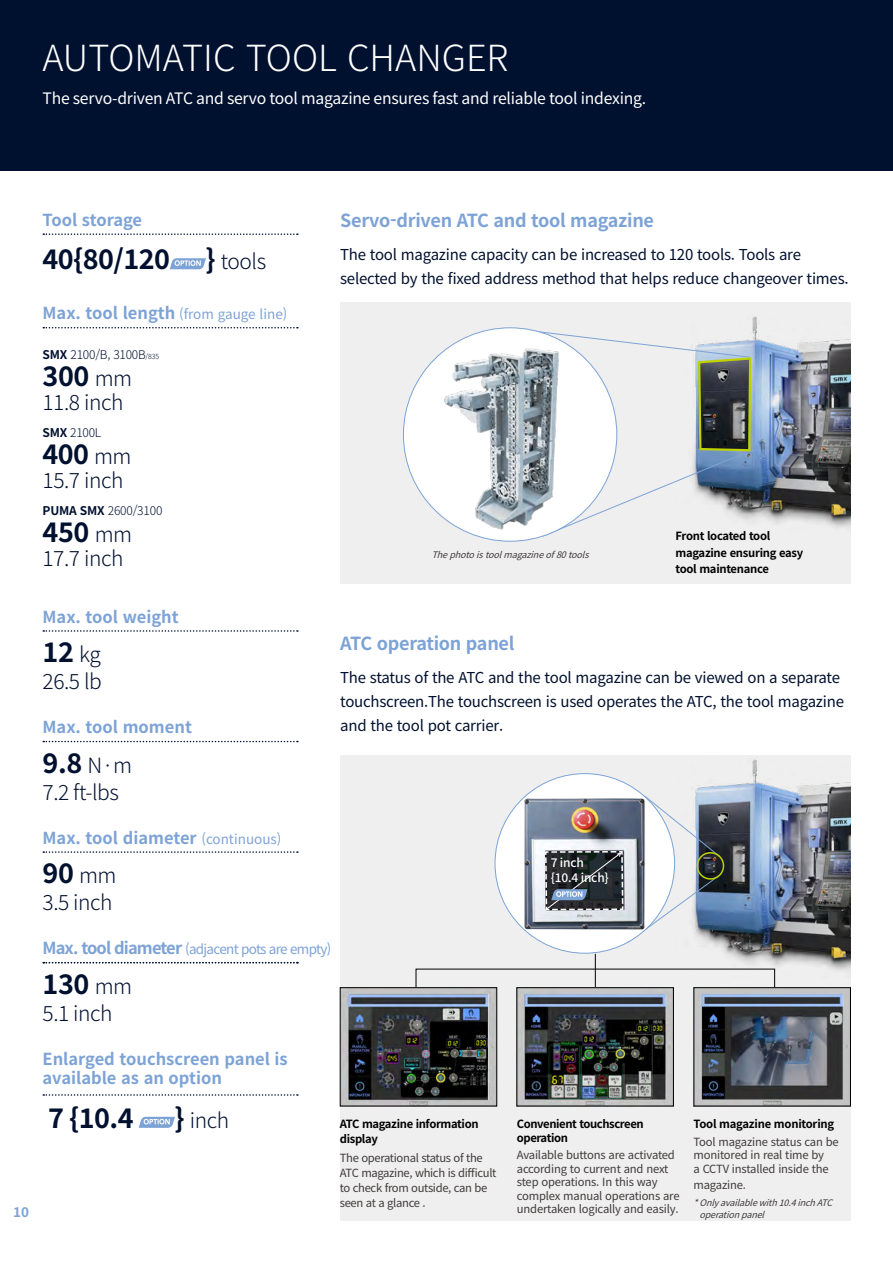
<style>
.page{position:relative;width:893px;height:1263px;background:#fff}
.page>*{position:absolute;margin:0;border:0;box-sizing:border-box;transform-origin:0 0}
.t1{font:300 36px "Noto Sans KR";color:#fff}
.t2{font:700 27px "Noto Sans KR";letter-spacing:-.015em;color:#00102f}
.t3{font:300 21px "Noto Sans KR";letter-spacing:-.02em;color:#00102f}
.t4{font:700 18px "Noto Sans KR";letter-spacing:-.015em;color:#7da3d6}
.t5{font:700 16.5px/19.5px "Noto Sans KR";color:#7da3d6}
.t6{font:700 16.5px "Noto Sans KR";letter-spacing:-.02em;color:#7da3d6}
.t7{font:15.75px "Noto Sans KR";letter-spacing:-.015em;color:#fff}
.t8{font:15px/24px "Noto Sans KR";letter-spacing:-.015em;color:#00102f}
.t9{font:13.5px "Noto Sans KR";letter-spacing:-.05em;color:#7da3d6}
.t10{font:13.5px "Noto Sans KR";color:#7da3d6}
.t11{font:700 13.5px "Noto Sans KR";color:#7da3d6}
.t12{font:300 12px "Noto Sans KR";letter-spacing:-.015em;color:#00102f}
.t13{font:500 12px/14.9px "Noto Sans KR";letter-spacing:-.015em;color:#fff}
.t14{font:11.25px/13.5px "Noto Sans KR";letter-spacing:-.015em;color:#3e3a39}
.t15{font:700 11.25px/16.5px "Noto Sans KR";letter-spacing:-.03em;color:#000}
.t16{font:italic 9px/12px "Noto Sans KR";color:#3e3a39}
.s1{font-weight:700;font-size:27px}
.s2{font-weight:700;font-size:16.5px}
.s3{font-weight:700}
.s4{font-size:7.05px}
.s5{font-weight:300;font-size:21px}
.s6{font-weight:400;font-size:13.5px}
</style>
<div class="page">
<div style="left:340px;top:755px;width:510px;height:465px;background:#efefef"></div>
<div style="left:340px;top:302px;width:510px;height:281px;background:#efefef"></div>
<img style="left:676px;top:759px;width:174px;height:218px">
<img style="left:752px;top:316px;width:98px;height:212px">
<svg style="left:533px;top:330px;width:219px;height:207px"></svg>
<div style="left:0;top:0;width:893px;height:170px;background:#00102f"></div>
<hr style="left:595px;top:954px;width:1px;height:38px;background:#000">
<div style="left:403px;top:328px;width:214px;height:213px;background:#fff;border-radius:50%"></div>
<img style="left:440px;top:341px;width:126px;height:192px">
<svg style="left:43px;top:233px;width:255px;height:2px"></svg>
<svg style="left:170px;top:258px;width:36px;height:11px"></svg>
<svg style="left:43px;top:327px;width:255px;height:1px"></svg>
<svg style="left:43px;top:630px;width:255px;height:2px"></svg>
<svg style="left:43px;top:740px;width:255px;height:2px"></svg>
<svg style="left:43px;top:851px;width:255px;height:2px"></svg>
<svg style="left:43px;top:962px;width:255px;height:1px"></svg>
<svg style="left:139px;top:1117px;width:36px;height:11px"></svg>
<svg style="left:43px;top:1094px;width:255px;height:2px"></svg>
<hr style="left:892px;top:950px;width:1px;height:313px;background:#7da3d6">
<img style="left:695px;top:989px;width:154px;height:115px">
<div style="left:693px;top:987px;width:158px;height:119px;border:1px solid #000"></div>
<img style="left:342px;top:989px;width:153px;height:115px">
<div style="left:340px;top:987px;width:157px;height:119px;border:1px solid #000"></div>
<img style="left:518px;top:989px;width:154px;height:115px">
<div style="left:516px;top:987px;width:158px;height:119px;border:1px solid #000"></div>
<svg style="left:494px;top:773px;width:231px;height:181px"></svg>
<h1 class="t1" style="left:43px;top:38px;width:467px">AUTOMATIC TOOL CHANGER</h1>
<h3 class="t7" style="left:43px;top:89px;width:605px">The servo-driven ATC and servo tool magazine ensures fast and reliable tool indexing.</h3>
<p class="t11" style="left:13px;top:1205px;width:17px">10</p>
<h3 class="t6" style="left:43px;top:210px;width:101px">Tool storage</h3>
<h2 class="t2" style="left:43px;top:244px;width:129px">40{80/120</h2>
<h3 class="t3" style="left:205px;top:250px;width:62px"><span class="s1">}</span> tools</h3>
<p class="t10" style="left:43px;top:307px;width:246px"><span class="s2">Max. tool length</span> (from gauge line)</p>
<p class="t12" style="left:43px;top:348px;width:118px"><span class="s3">SMX</span> 2100/B, 3100B<span class="s4">/835</span></p>
<h2 class="t2" style="left:43px;top:361px;width:91px">300 <span class="s5">mm</span></h2>
<h3 class="t3" style="left:43px;top:391px;width:82px">11.8 inch</h3>
<p class="t12" style="left:43px;top:426px;width:60px"><span class="s3">SMX</span> 2100L</p>
<h2 class="t2" style="left:43px;top:439px;width:91px">400 <span class="s5">mm</span></h2>
<h3 class="t3" style="left:43px;top:469px;width:82px">15.7 inch</h3>
<p class="t12" style="left:43px;top:504px;width:121px"><span class="s3">PUMA SMX</span> 2600/3100</p>
<h2 class="t2" style="left:43px;top:517px;width:91px">450 <span class="s5">mm</span></h2>
<h3 class="t3" style="left:43px;top:547px;width:82px">17.7 inch</h3>
<h3 class="t4" style="left:340px;top:210px;width:315px">Servo-driven ATC and tool magazine</h3>
<h3 class="t8" style="left:340px;top:242px;width:510px">The tool magazine capacity can be increased to 120 tools. Tools are selected by the fixed address method that helps reduce changeover times.</h3>
<p class="t16" style="left:432px;top:549px;width:165px">Thephotoistoolmagazineof80tools</p>
<p class="t15" style="left:675px;top:528px;width:129px">Front located tool magazine ensuring easy tool maintenance</p>
<h3 class="t5" style="left:43px;top:607px;width:138px">Max. tool weight</h3>
<h2 class="t2" style="left:43px;top:637px;width:60px">12 <span class="s5">kg</span></h2>
<h3 class="t3" style="left:43px;top:670px;width:61px">26.5 lb</h3>
<h3 class="t5" style="left:43px;top:718px;width:151px">Max. tool moment</h3>
<h2 class="t2" style="left:43px;top:748px;width:91px">9.8 <span class="s5">N·m</span></h2>
<h3 class="t3" style="left:43px;top:780px;width:78px">7.2 ft-lbs</h3>
<h3 class="t5" style="left:43px;top:828px;width:240px">Max. tool diameter <span class="s6">(continuous)</span></h3>
<h2 class="t2" style="left:43px;top:858px;width:76px">90 <span class="s5">mm</span></h2>
<h3 class="t3" style="left:43px;top:891px;width:72px">3.5 inch</h3>
<p class="t9" style="left:43px;top:942px;width:290px"><span class="s2">Max. tool diameter</span> (adjacent pots are empty)</p>
<h2 class="t2" style="left:43px;top:969px;width:91px">130 <span class="s5">mm</span></h2>
<h3 class="t3" style="left:43px;top:1001px;width:72px">5.1 inch</h3>
<h3 class="t5" style="left:43px;top:1049px;width:247px">Enlarged touchscreen panel is available as an option</h3>
<h2 class="t2" style="left:48px;top:1103px;width:87px">7 {10.4</h2>
<h3 class="t3" style="left:174px;top:1108px;width:56px"><span class="s1">}</span> inch</h3>
<h3 class="t4" style="left:340px;top:633px;width:176px">ATC operation panel</h3>
<h3 class="t8" style="left:340px;top:666px;width:505px">The status of the ATC and the tool magazine can be viewed on a separate touchscreen.The touchscreen is used operates the ATC, the tool magazine and the tool pot carrier.</h3>
<p class="t13" style="left:551px;top:855px;width:60px">7 inch {10.4 inch}</p>
<p class="t15" style="left:340px;top:1117px;width:140px;line-height:15px">ATC magazine information display</p>
<p class="t14" style="left:340px;top:1151px;width:158px;line-height:15px">The operational status of the<br>ATC magazine, which is difficult to check from outside, can be seen at a glance .</p>
<p class="t15" style="left:517px;top:1117px;width:128px;line-height:13.5px">Convenient touchscreen operation</p>
<p class="t14" style="left:517px;top:1149px;width:164px">Available buttons are activated according to current and next step operations. In this way complex manual operations are undertaken logically and easily.</p>
<p class="t15" style="left:693px;top:1116px;width:142px">Tool magazine monitoring</p>
<p class="t14" style="left:693px;top:1135px;width:147px">Tool magazine status can be monitored in real time by<br>a CCTV installed inside the</p>
<p class="t14" style="left:693px;top:1179px;width:54px">magazine.</p>
<p class="t16" style="left:699px;top:1196px;width:141px;text-indent:-6px">*Onlyavailablewith10.4inchATC operationpanel</p>
</div>
